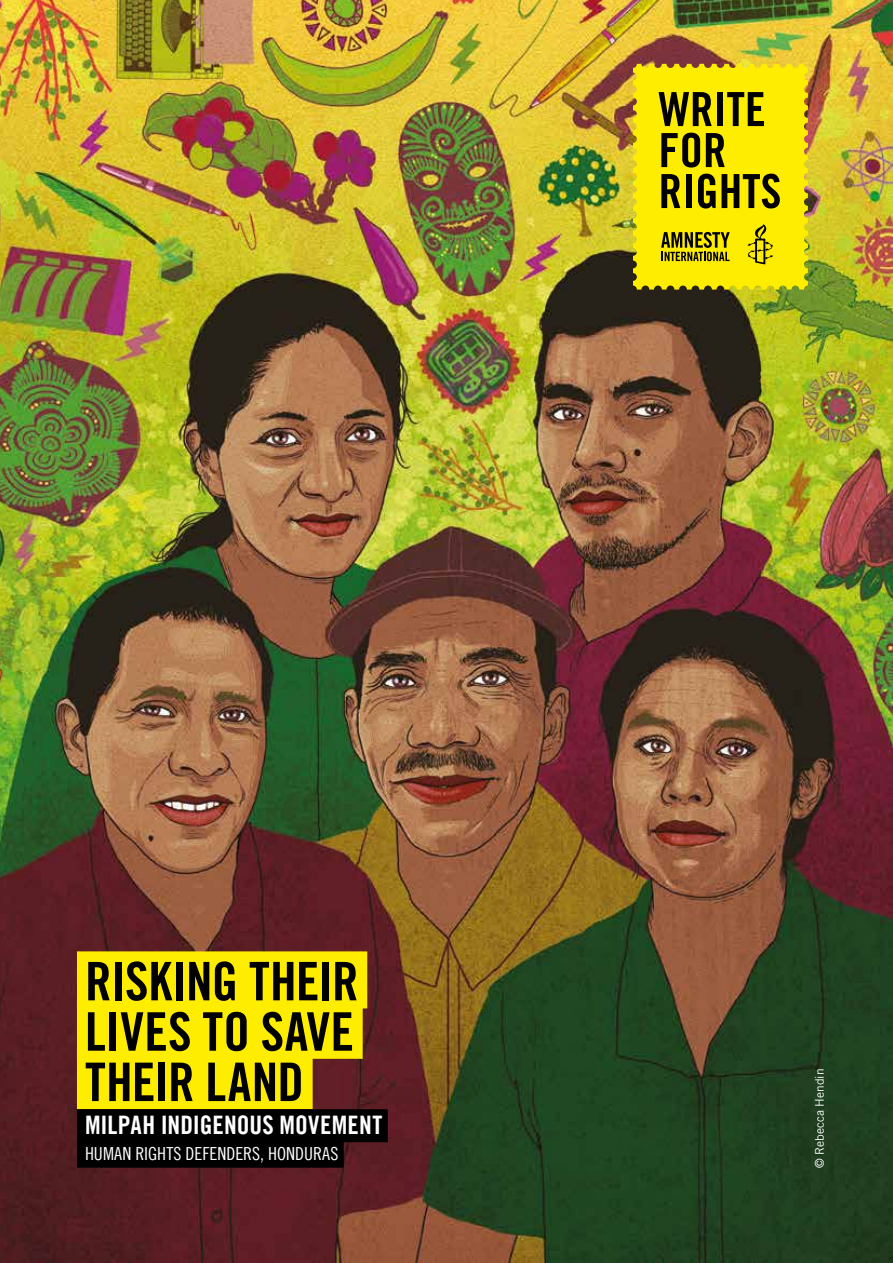
<style>
.page{position:relative;width:893px;height:1263px;background:#fff}
.page>*{position:absolute;margin:0;border:0;box-sizing:border-box;transform-origin:0 0}
.t1{font:53.25px/50.4px "Amnesty Trade Gothic Bd Cn 20";letter-spacing:-.005em;color:#000;text-align:justify}
.t2{font:25.5px "Amnesty Trade Gothic Bd Cn 20";letter-spacing:.005em;color:#fff}
.t3{font:18px "Amnesty Trade Gothic Cn 18";color:#fff}
.t4{font:12px "Amnesty Trade Gothic";color:#fff}
</style>
<div class="page">
<img style="left:0;top:0;width:893px;height:1263px">
<svg style="left:633px;top:64px;width:175px;height:226px;background:#d2c301"></svg>
<div style="left:77px;top:951px;width:290px;height:57px;background:#ffed00"></div>
<div style="left:77px;top:1002px;width:286px;height:57px;background:#ffed00"></div>
<div style="left:77px;top:1052px;width:236px;height:57px;background:#ffed00"></div>
<div style="left:77px;top:1109px;width:311px;height:33px;background:#000"></div>
<div style="left:77px;top:1139px;width:267px;height:29px;background:#000"></div>
<p class="t1" style="left:85px;top:956px;width:275px">RISKING THEIR LIVES TO SAVE THEIR LAND</p>
<p class="t2" style="left:85px;top:1109px;width:299px">MILPAH INDIGENOUS MOVEMENT</p>
<p class="t3" style="left:85px;top:1142px;width:255px">HUMAN RIGHTS DEFENDERS, HONDURAS</p>
<p class="t4" style="left:812px;top:1168px;width:101px;rotate:-90deg">© Rebecca Hendin</p>
</div>
